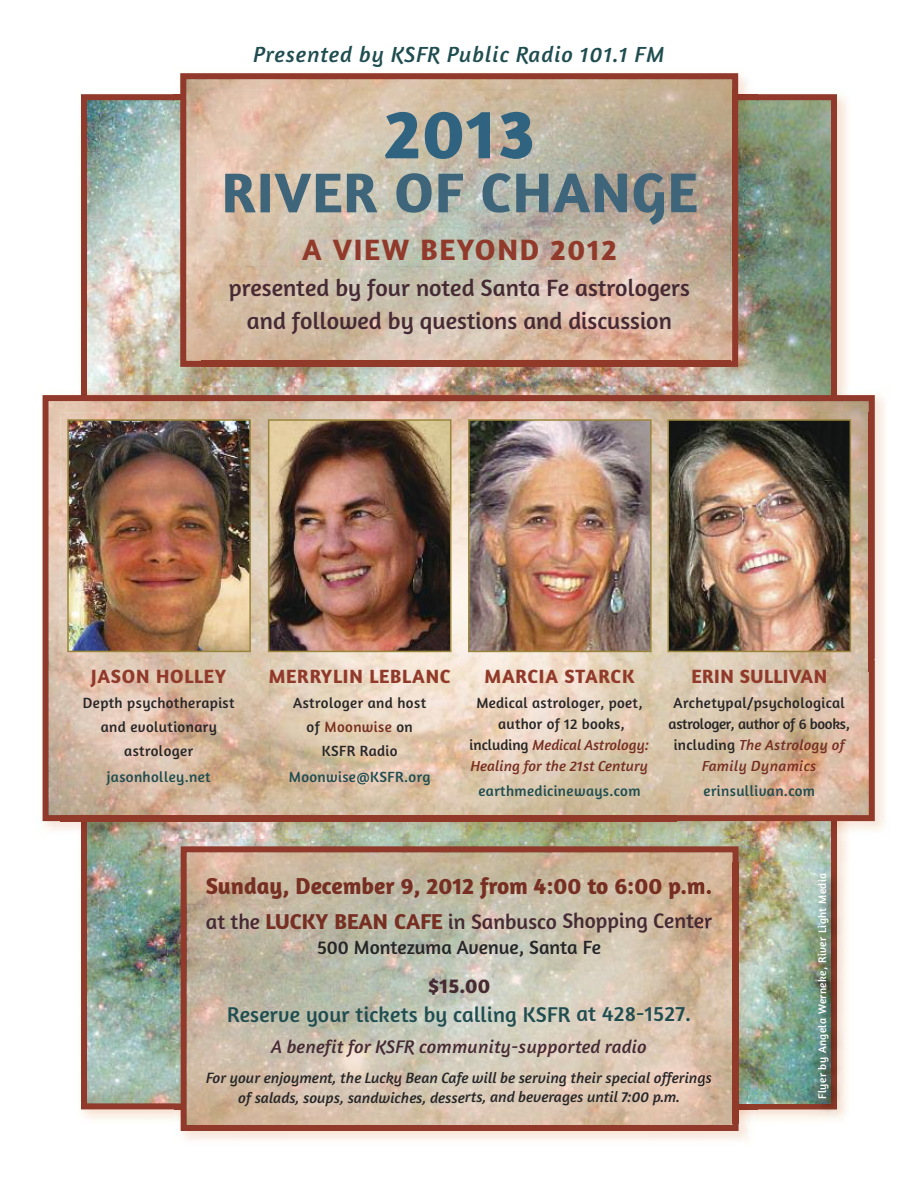
<style>
.page{position:relative;width:918px;height:1188px;background:#fff}
.page>*{position:absolute;margin:0;border:0;box-sizing:border-box;transform-origin:0 0}
.t1{font:700 72px "Amaranth";color:#2f6380}
.t2{font:700 57px "Amaranth";letter-spacing:.02em;color:#3f657b}
.t3{font:700 30px "Amaranth";letter-spacing:.06em;color:#913a2b}
.t4{font:24px/33px "Amaranth";color:#462a34;text-align:center}
.t5{font:700 23.55px "Amaranth";color:#762f22}
.t6{font:italic 22.5px "Amaranth";letter-spacing:.05em;color:#1f4d50}
.t7{font:21.75px "Amaranth";letter-spacing:.01em;color:#1f4d50}
.t8{font:21.45px "Amaranth";color:#462a34}
.t9{font:700 21px "Amaranth";color:#462a34}
.t10{font:700 19.5px "Amaranth";letter-spacing:.04em;color:#913a2b}
.t11{font:19.5px "Amaranth";color:#272627}
.t12{font:italic 18.75px "Amaranth";letter-spacing:.015em;color:#462a34}
.t13{font:italic 15.45px/19.5px "Amaranth";letter-spacing:.005em;color:#272627;text-align:center}
.t14{font:15px/21px "Amaranth";letter-spacing:.025em;color:#272627;text-align:center}
.t15{font:15px "Amaranth";letter-spacing:.025em;color:#1f4d50}
.t16{font:11.25px "Amaranth";letter-spacing:.035em;color:#fff}
.s1{color:#762f22}
.s2{font-style:italic;color:#762f22}
.s3{font-weight:700;font-size:21.9px;color:#762f22}
</style>
<div class="page">
<img style="left:88px;top:101px;width:742px;height:1001px">
<img style="left:738px;top:73px;width:10px;height:15px">
<img style="left:738px;top:88px;width:19px;height:12px">
<svg style="left:174px;top:94px;width:6px;height:6px"></svg>
<img style="left:174px;top:100px;width:583px;height:286px">
<img style="left:201px;top:367px;width:531px;height:7px">
<img style="left:187px;top:80px;width:544px;height:280px">
<div style="left:180px;top:73px;width:558px;height:294px;border:6px solid #913a2b"></div>
<img style="left:197px;top:89px;width:537px;height:177px">
<img style="left:174px;top:1109px;width:575px;height:31px">
<svg style="left:174px;top:1103px;width:7px;height:6px"></svg>
<img style="left:174px;top:841px;width:584px;height:262px">
<img style="left:188px;top:853px;width:544px;height:271px">
<div style="left:181px;top:846px;width:558px;height:285px;border:6px solid #913a2b"></div>
<img style="left:42px;top:395px;width:33px;height:435px">
<svg style="left:831px;top:388px;width:6px;height:7px"></svg>
<svg style="left:81px;top:388px;width:6px;height:7px"></svg>
<img style="left:87px;top:830px;width:744px;height:11px">
<img style="left:87px;top:388px;width:744px;height:7px">
<img style="left:50px;top:402px;width:818px;height:412px">
<div style="left:43px;top:395px;width:832px;height:426px;border:6px solid #913a2b"></div>
<img style="left:60px;top:412px;width:201px;height:260px">
<img style="left:70px;top:422px;width:178px;height:227px">
<div style="left:67px;top:419px;width:184px;height:233px;border:2px solid #99853c"></div>
<img style="left:261px;top:412px;width:210px;height:245px">
<img style="left:271px;top:422px;width:177px;height:227px">
<div style="left:268px;top:419px;width:183px;height:233px;border:2px solid #99853c"></div>
<img style="left:471px;top:412px;width:400px;height:247px">
<img style="left:471px;top:422px;width:178px;height:227px">
<div style="left:468px;top:419px;width:184px;height:233px;border:2px solid #99853c"></div>
<img style="left:671px;top:422px;width:177px;height:227px">
<div style="left:668px;top:419px;width:183px;height:233px;border:2px solid #99853c"></div>
<img style="left:61px;top:821px;width:14px;height:8px">
<svg style="left:75px;top:821px;width:12px;height:20px"></svg>
<img style="left:87px;top:821px;width:404px;height:9px">
<img style="left:61px;top:660px;width:181px;height:161px">
<img style="left:242px;top:829px;width:249px;height:4px">
<img style="left:242px;top:672px;width:249px;height:149px">
<img style="left:242px;top:657px;width:19px;height:15px">
<img style="left:270px;top:657px;width:186px;height:15px">
<img style="left:471px;top:657px;width:20px;height:2px">
<svg style="left:261px;top:657px;width:9px;height:15px"></svg>
<img style="left:491px;top:672px;width:164px;height:158px">
<img style="left:471px;top:659px;width:184px;height:13px">
<svg style="left:456px;top:657px;width:15px;height:15px"></svg>
<img style="left:676px;top:659px;width:201px;height:162px">
<svg style="left:831px;top:817px;width:6px;height:24px"></svg>
<img style="left:655px;top:821px;width:176px;height:9px">
<img style="left:676px;top:659px;width:193px;height:156px">
<svg style="left:869px;top:659px;width:2px;height:13px"></svg>
<img style="left:655px;top:672px;width:21px;height:149px">
<svg style="left:655px;top:659px;width:21px;height:13px"></svg>
<img style="left:700px;top:862px;width:147px;height:261px">
<h3 class="t6" style="left:253px;top:47px;width:413px">Presented by KSFR Public Radio 101.1 FM</h3>
<h1 class="t1" style="left:384px;top:110px;width:152px">2013</h1>
<h2 class="t2" style="left:222px;top:174px;width:477px">RIVER OF CHANGE</h2>
<h3 class="t3" style="left:302px;top:239px;width:316px">A VIEW BEYOND 2012</h3>
<h3 class="t4" style="left:229px;top:273px;width:463px">presented by four noted Santa Fe astrologers and followed by questions and discussion</h3>
<h3 class="t10" style="left:91px;top:670px;width:137px">JASON HOLLEY</h3>
<p class="t14" style="left:83px;top:692px;width:153px;line-height:24px">Depth psychotherapist and evolutionary astrologer</p>
<p class="t15" style="left:107px;top:771px;width:105px">jasonholley.net</p>
<h3 class="t10" style="left:269px;top:670px;width:183px">MERRYLIN LEBLANC</h3>
<p class="t14" style="left:293px;top:692px;width:134px;line-height:24px">Astrologer and host of <span class="s1">Moonwise</span> on<br>KSFR Radio</p>
<p class="t15" style="left:289px;top:771px;width:143px">Moonwise@KSFR.org</p>
<h3 class="t10" style="left:484px;top:670px;width:152px">MARCIA STARCK</h3>
<p class="t14" style="left:470px;top:693px;width:181px">Medical astrologer, poet, author of 12 books, including <span class="s2">Medical Astrology:<br>Healing for the 21st Century</span></p>
<p class="t15" style="left:479px;top:786px;width:163px">earthmedicineways.com</p>
<h3 class="t10" style="left:691px;top:670px;width:137px">ERIN SULLIVAN</h3>
<p class="t14" style="left:669px;top:693px;width:183px">Archetypal/psychological astrologer, author of 6 books, including <span class="s2">The Astrology of<br>Family Dynamics</span></p>
<p class="t15" style="left:704px;top:786px;width:113px">erinsullivan.com</p>
<h3 class="t5" style="left:206px;top:878px;width:508px">Sunday, December 9, 2012 from 4:00 to 6:00 p.m.</h3>
<h3 class="t8" style="left:206px;top:913px;width:508px">at the <span class="s3">LUCKY BEAN CAFE</span> in Sanbusco Shopping Center</h3>
<h3 class="t11" style="left:317px;top:940px;width:285px">500 Montezuma Avenue, Santa Fe</h3>
<h3 class="t9" style="left:428px;top:979px;width:64px">$15.00</h3>
<h3 class="t7" style="left:227px;top:1006px;width:465px">Reserve your tickets by calling KSFR at 428-1527.</h3>
<p class="t12" style="left:271px;top:1040px;width:377px">A benefit for KSFR community-supported radio</p>
<p class="t13" style="left:206px;top:1070px;width:507px">For your enjoyment, the Lucky Bean Cafe will be serving their special offerings of salads, soups, sandwiches, desserts, and beverages until 7:00 p.m.</p>
<p class="t16" style="left:818px;top:1099px;width:228px;rotate:-90deg">Flyer by Angela Werneke, River Light Media</p>
</div>
